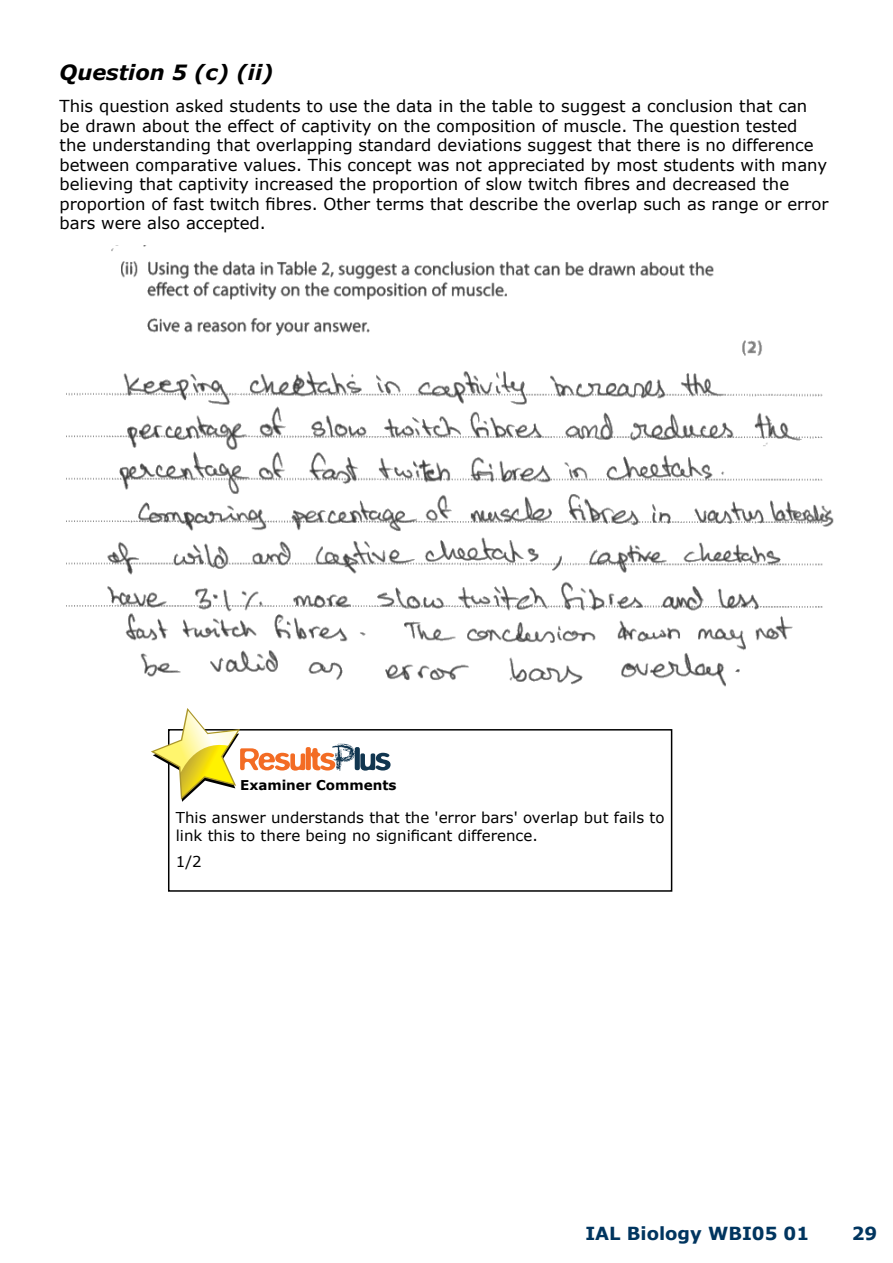
<style>
.page{position:relative;width:893px;height:1263px;background:#fff}
.page>*{position:absolute;margin:0;border:0;box-sizing:border-box;transform-origin:0 0}
.t1{font:italic 700 21px "Verdana";color:#000}
.t2{font:700 18px "Verdana";color:#00355f}
.t3{font:16.5px/19.5px "Verdana";color:#000}
.t4{font:15px/18px "Verdana";color:#000}
.t5{font:700 13.5px "Verdana";color:#000}
</style>
<div class="page">
<img style="left:66px;top:246px;width:767px;height:441px">
<div style="left:168px;top:729px;width:504px;height:163px;border:2px solid #000"></div>
<svg style="left:151px;top:708px;width:240px;height:94px"></svg>
<p class="t1" style="left:60px;top:57px;width:216px">Question 5 (c) (ii)</p>
<p class="t3" style="left:60px;top:96px;width:770px">This question asked students to use the data in the table to suggest a conclusion that can be drawn about the effect of captivity on the composition of muscle. The question tested<br>the understanding that overlapping standard deviations suggest that there is no difference between comparative values. This concept was not appreciated by most students with many believing that captivity increased the proportion of slow twitch fibres and decreased the proportion of fast twitch fibres. Other terms that describe the overlap such as range or error bars were also accepted.</p>
<p class="t5" style="left:240px;top:775px;width:158px">Examiner Comments</p>
<p class="t4" style="left:176px;top:808px;width:490px">This answer understands that the 'error bars' overlap but fails to link this to there being no significant difference.</p>
<p class="t4" style="left:176px;top:852px;width:27px">1/2</p>
<p class="t2" style="left:585px;top:1221px;width:225px">IAL Biology WBI05 01</p>
<p class="t2" style="left:852px;top:1221px;width:27px">29</p>
</div>
